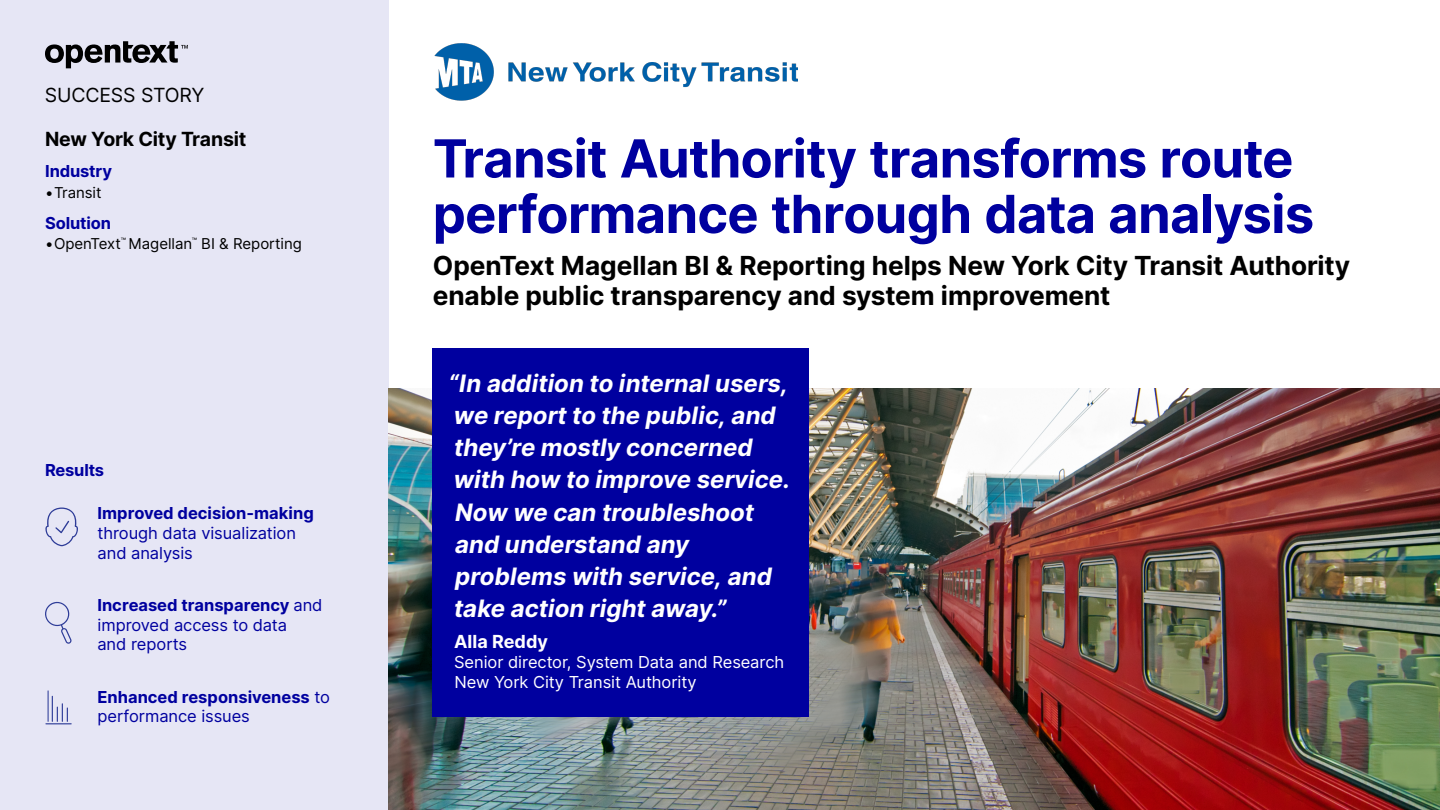
<style>
.page{position:relative;width:1440px;height:810px;background:#fff}
.page>*{position:absolute;margin:0;border:0;box-sizing:border-box;transform-origin:0 0}
.t1{font:700 52.5px/55.5px "Inter";letter-spacing:-.015em;color:#00009f}
.t2{font:700 26.25px/30px "Inter";letter-spacing:-.005em;color:#000}
.t3{font:italic 700 24px/32.2px "Inter";color:#fff}
.Sidebar_Customer_Nam{font:700 19.5px "Inter";letter-spacing:-.01em;color:#000}
.Document_Type{font:19.5px "Inter";letter-spacing:-.01em;color:#000}
.Quote_Name{font:700 18px "Inter";color:#fff}
.Sidebar_Stats{font:16.5px/19.8px "Inter";letter-spacing:-.005em;color:#00009f}
.Quote_Title___Compan{font:16.5px/19.8px "Inter";letter-spacing:-.005em;color:#fff}
.Sidebar_Stats-2{font:700 16.5px/19.8px "Inter";color:#00009f}
.Sidebar_H1{font:700 16.5px "Inter";letter-spacing:-.01em;color:#00009f}
.t4{font:15px "Inter";letter-spacing:-.005em;color:#000}
.s1{font-weight:700}
.s2{font-weight:400}
</style>
<div class="page">
<div style="left:0;top:0;width:388px;height:810px;background:#e6e6f5"></div>
<svg style="left:45px;top:41px;width:143px;height:27px"></svg>
<img style="left:388px;top:388px;width:1052px;height:422px">
<div style="left:433px;top:348px;width:376px;height:368px;background:#00009f"></div>
<img style="left:434px;top:43px;width:364px;height:58px">
<svg style="left:45px;top:508px;width:33px;height:38px"></svg>
<svg style="left:45px;top:601px;width:27px;height:43px"></svg>
<hr style="left:48px;top:690px;width:1px;height:32px;background:#2e3c98">
<svg style="left:45px;top:696px;width:27px;height:28px"></svg>
<p class="Document_Type" style="left:45px;top:81px;width:161px">SUCCESS STORY</p>
<p class="Sidebar_Customer_Nam" style="left:45px;top:124px;width:203px">New York City Transit</p>
<p class="Sidebar_H1" style="left:45px;top:159px;width:69px">Industry</p>
<p class="t4" style="left:45px;top:181px;width:58px">•Transit</p>
<p class="Sidebar_H1" style="left:45px;top:211px;width:68px">Solution</p>
<p class="t4" style="left:45px;top:233px;width:258px">•OpenText<sup>™</sup> Magellan<sup>™</sup> BI &amp; Reporting</p>
<p class="Sidebar_H1" style="left:45px;top:458px;width:61px">Results</p>
<p class="Sidebar_Stats" style="left:98px;top:503px;width:218px"><span class="s1">Improved decision-making </span>through data visualization and analysis</p>
<p class="Sidebar_Stats" style="left:98px;top:595px;width:227px"><span class="s1">Increased transparency</span> and improved access to data<br>and reports</p>
<p class="Sidebar_Stats-2" style="left:98px;top:686px;width:234px">Enhanced responsiveness <span class="s2">to performance issues</span></p>
<h1 class="t1" style="left:433px;top:130px;width:883px">Transit Authority transforms route performance through data analysis</h1>
<h2 class="t2" style="left:433px;top:250px;width:919px">OpenText Magellan BI &amp; Reporting helps New York City Transit Authority enable public transparency and system improvement</h2>
<p class="t3" style="left:448px;top:366px;width:343px">“In addition to internal users, we report to the public, and they’re mostly concerned with how to improve service.<br>Now we can troubleshoot and understand any problems with service, and take action right away.”</p>
<p class="Quote_Name" style="left:454px;top:628px;width:95px">Alla Reddy</p>
<p class="Quote_Title___Compan" style="left:454px;top:652px;width:332px">Senior director, System Data and Research<br>New York City Transit Authority</p>
</div>
